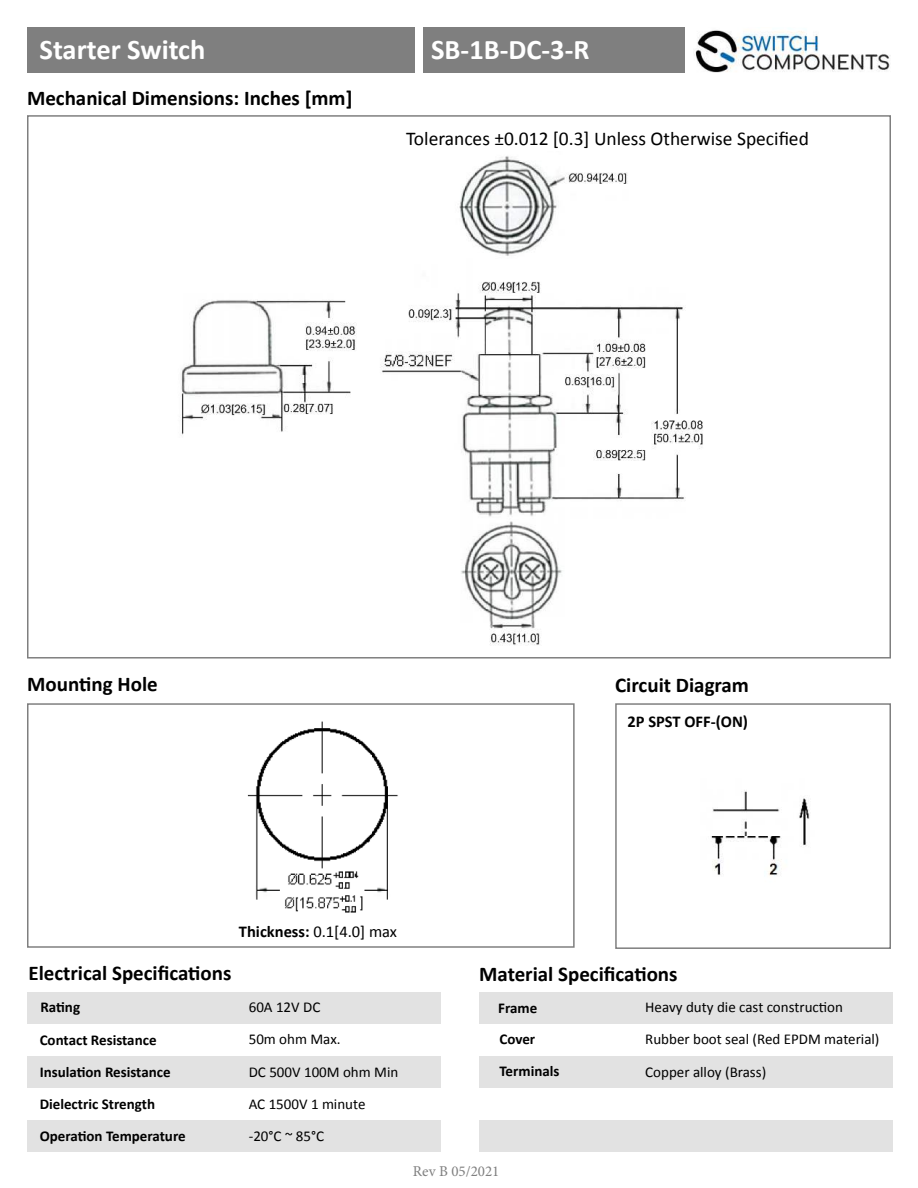
<style>
.page{position:relative;width:918px;height:1188px;background:#fff}
.page>*{position:absolute;margin:0;border:0;box-sizing:border-box;transform-origin:0 0}
.t1{font:700 28.5px "Calibri";color:#fff}
.t2{font:700 21px "Calibri";color:#000}
.t3{font:19.5px "Calibri";color:#000}
.t4{font:16.5px "Calibri";color:#000}
.t5{font:700 16.5px "Calibri";color:#000}
.t6{font:15px/32px "Calibri";color:#000}
.t7{font:700 15px/32.1px "Calibri";color:#000}
.t8{font:15px "Minion Pro";color:#7f7f7f}
.s1{font-weight:700}
</style>
<div class="page">
<img style="left:695px;top:30px;width:196px;height:43px">
<div style="left:27px;top:703px;width:548px;height:245px;border:2px solid #7f7f7f"></div>
<div style="left:615px;top:703px;width:276px;height:246px;border:2px solid #7f7f7f"></div>
<div style="left:27px;top:27px;width:388px;height:46px;background:#7f7f7f"></div>
<div style="left:423px;top:27px;width:262px;height:46px;background:#7f7f7f"></div>
<div style="left:27px;top:992px;width:414px;height:31px;background:#e2e2e2"></div>
<div style="left:479px;top:992px;width:414px;height:31px;background:#e2e2e2"></div>
<div style="left:27px;top:1056px;width:414px;height:32px;background:#e2e2e2"></div>
<div style="left:479px;top:1056px;width:414px;height:32px;background:#e2e2e2"></div>
<div style="left:27px;top:1120px;width:414px;height:32px;background:#e2e2e2"></div>
<div style="left:479px;top:1120px;width:414px;height:32px;background:#e2e2e2"></div>
<img style="left:247px;top:721px;width:151px;height:192px">
<img style="left:711px;top:790px;width:99px;height:86px">
<img style="left:181px;top:156px;width:522px;height:489px">
<h1 class="t1" style="left:40px;top:39px;width:167px">Starter Switch</h1>
<h1 class="t1" style="left:431px;top:39px;width:160px">SB-1B-DC-3-R</h1>
<h2 class="t2" style="left:27px;top:91px;width:327px">Mechanical Dimensions: Inches [mm]</h2>
<h3 class="t3" style="left:406px;top:126px;width:404px">Tolerances ±0.012 [0.3] Unless Otherwise Speci昀椀ed</h3>
<h2 class="t2" style="left:27px;top:669px;width:132px">Moun琀椀ng Hole</h2>
<h2 class="t2" style="left:615px;top:671px;width:135px">Circuit Diagram</h2>
<p class="t4" style="left:239px;top:925px;width:160px"><span class="s1">Thickness:</span> 0.1[4.0] max</p>
<p class="t5" style="left:627px;top:710px;width:122px">2P SPST OFF-(ON)</p>
<h2 class="t2" style="left:28px;top:958px;width:205px">Electrical Speci昀椀ca琀椀ons</h2>
<h2 class="t2" style="left:479px;top:959px;width:200px">Material Speci昀椀ca琀椀ons</h2>
<p class="t7" style="left:41px;top:990px;width:41px">Ra琀椀ng</p>
<p class="t7" style="left:40px;top:1025px;width:148px">Contact Resistance<br>Insula琀椀on Resistance<br>Dielectric Strength<br>Opera琀椀on Temperature</p>
<p class="t6" style="left:249px;top:992px;width:73px">60A 12V DC</p>
<p class="t6" style="left:249px;top:1024px;width:93px">50m ohm Max.</p>
<p class="t6" style="left:249px;top:1058px;width:151px">DC 500V 100M ohm Min<br>AC 1500V 1 minute -20°C ~ 85°C</p>
<p class="t7" style="left:498px;top:993px;width:41px">Frame</p>
<p class="t7" style="left:500px;top:1024px;width:62px">Cover<br>Terminals</p>
<p class="t8" style="left:413px;top:1162px;width:88px">Rev B 05/2021</p>
<p class="t6" style="left:645px;top:990px;width:199px">Heavy duty die cast construc琀椀on</p>
<p class="t6" style="left:645px;top:1024px;width:236px">Rubber boot seal (Red EPDM material)</p>
<p class="t6" style="left:645px;top:1057px;width:122px">Copper alloy (Brass)</p>
</div>
